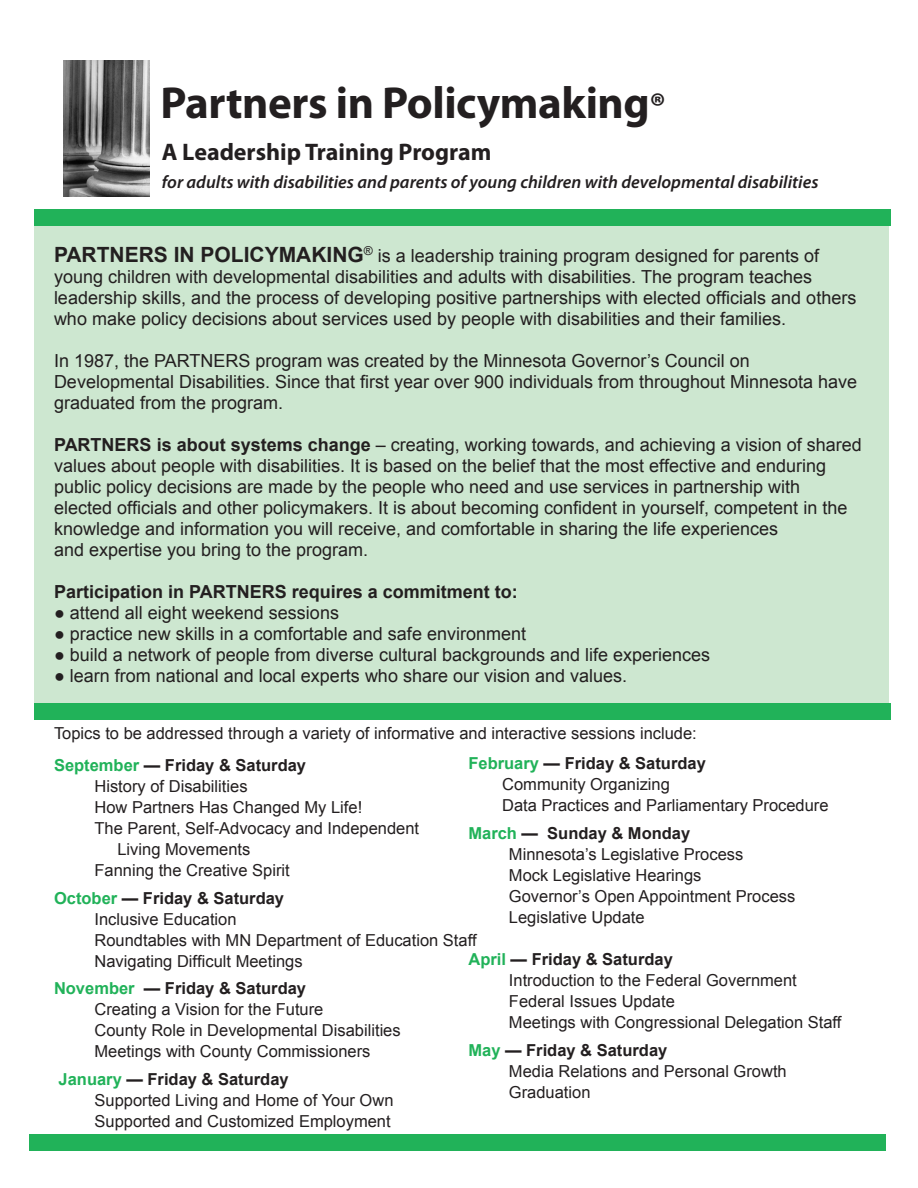
<style>
.page{position:relative;width:918px;height:1188px;background:#fff}
.page>*{position:absolute;margin:0;border:0;box-sizing:border-box;transform-origin:0 0}
.t1{font:700 45px "Myriad Pro";letter-spacing:-.01em;color:#231f20}
.t2{font:700 24px "Myriad Pro";color:#231f20}
.t3{font:18px/21px "Arial";color:#231f20}
.t4{font:italic 600 18px "Myriad Pro";color:#231f20}
.t5{font:700 18px "Arial";color:#231f20}
.t6{font:16.5px "Arial";color:#231f20}
.t7{font:700 16.5px "Arial";color:#231f20}
.s1{font-size:36px}
.s2{font-weight:700;font-size:21px}
.s3{font-weight:700}
.s4{color:#21b259}
</style>
<div class="page">
<div style="left:34px;top:223px;width:855px;height:495px;background:#cde7d0"></div>
<div style="left:35px;top:704px;width:856px;height:16px;background:#21b259"></div>
<div style="left:29px;top:1134px;width:856px;height:16px;background:#21b259"></div>
<div style="left:34px;top:210px;width:857px;height:16px;background:#21b259"></div>
<img style="left:64px;top:60px;width:85px;height:136px">
<p class="t1" style="left:160px;top:73px;width:507px">Partners in Policymaking<span class="s1">®</span></p>
<p class="t2" style="left:162px;top:136px;width:331px">A Leadership Training Program</p>
<p class="t4" style="left:162px;top:171px;width:658px">for adults with disabilities and parents of young children with developmental disabilities</p>
<p class="t3" style="left:54px;top:245px;width:804px"><span class="s2">PARTNERS IN POLICYMAKING</span><sup>®</sup> is a leadership training program designed for parents of young children with developmental disabilities and adults with disabilities. The program teaches leadership skills, and the process of developing positive partnerships with elected officials and others who make policy decisions about services used by people with disabilities and their families.</p>
<p class="t3" style="left:54px;top:350px;width:805px">In 1987, the PARTNERS program was created by the Minnesota Governor’s Council on<br>Developmental Disabilities. Since that first year over 900 individuals from throughout Minnesota have graduated from the program.</p>
<p class="t3" style="left:54px;top:434px;width:809px"><span class="s3">PARTNERS is about systems change</span> – creating, working towards, and achieving a vision of shared values about people with disabilities. It is based on the belief that the most effective and enduring public policy decisions are made by the people who need and use services in partnership with elected officials and other policymakers. It is about becoming confident in yourself, competent in the knowledge and information you will receive, and comfortable in sharing the life experiences</p>
<p class="t3" style="left:54px;top:539px;width:316px">and expertise you bring to the program.</p>
<p class="t5" style="left:54px;top:579px;width:465px">Participation in PARTNERS requires a commitment to:</p>
<p class="t3" style="left:54px;top:602px;width:287px">● attend all eight weekend sessions</p>
<p class="t3" style="left:54px;top:623px;width:474px">● practice new skills in a comfortable and safe environment</p>
<p class="t3" style="left:54px;top:644px;width:658px">● build a network of people from diverse cultural backgrounds and life experiences</p>
<p class="t3" style="left:54px;top:665px;width:575px">● learn from national and local experts who share our vision and values.</p>
<p class="t6" style="left:54px;top:722px;width:644px">Topics to be addressed through a variety of informative and interactive sessions include:</p>
<p class="t7" style="left:54px;top:753px;width:254px"><span class="s4">September</span> — Friday &amp; Saturday</p>
<p class="t6" style="left:94px;top:775px;width:155px">History of Disabilities</p>
<p class="t6" style="left:94px;top:796px;width:269px">How Partners Has Changed My Life!</p>
<p class="t6" style="left:94px;top:817px;width:326px">The Parent, Self-Advocacy and Independent</p>
<p class="t6" style="left:117px;top:838px;width:134px">Living Movements</p>
<p class="t6" style="left:94px;top:859px;width:197px">Fanning the Creative Spirit</p>
<p class="t7" style="left:54px;top:886px;width:232px"><span class="s4">October</span> — Friday &amp; Saturday</p>
<p class="t6" style="left:94px;top:907px;width:144px">Inclusive Education</p>
<p class="t6" style="left:94px;top:928px;width:384px">Roundtables with MN Department of Education Staff</p>
<p class="t6" style="left:94px;top:949px;width:210px">Navigating Difficult Meetings</p>
<p class="t7" style="left:54px;top:977px;width:254px"><span class="s4">November</span> — Friday &amp; Saturday</p>
<p class="t6" style="left:94px;top:998px;width:230px">Creating a Vision for the Future</p>
<p class="t6" style="left:94px;top:1019px;width:308px">County Role in Developmental Disabilities</p>
<p class="t6" style="left:94px;top:1040px;width:277px">Meetings with County Commissioners</p>
<p class="t7" style="left:59px;top:1068px;width:232px"><span class="s4">January</span> — Friday &amp; Saturday</p>
<p class="t6" style="left:94px;top:1089px;width:301px">Supported Living and Home of Your Own</p>
<p class="t6" style="left:94px;top:1110px;width:298px">Supported and Customized Employment</p>
<p class="t7" style="left:468px;top:752px;width:239px"><span class="s4">February</span> — Friday &amp; Saturday</p>
<p class="t6" style="left:502px;top:773px;width:169px">Community Organizing</p>
<p class="t6" style="left:502px;top:794px;width:328px">Data Practices and Parliamentary Procedure</p>
<p class="t7" style="left:468px;top:822px;width:223px"><span class="s4">March</span> — Sunday &amp; Monday</p>
<p class="t6" style="left:509px;top:843px;width:236px">Minnesota’s Legislative Process</p>
<p class="t6" style="left:509px;top:864px;width:194px">Mock Legislative Hearings</p>
<p class="t6" style="left:509px;top:885px;width:288px">Governor’s Open Appointment Process</p>
<p class="t6" style="left:509px;top:906px;width:137px">Legislative Update</p>
<p class="t7" style="left:468px;top:948px;width:206px"><span class="s4">April</span> — Friday &amp; Saturday</p>
<p class="t6" style="left:509px;top:969px;width:289px">Introduction to the Federal Government</p>
<p class="t6" style="left:509px;top:990px;width:167px">Federal Issues Update</p>
<p class="t6" style="left:509px;top:1011px;width:334px">Meetings with Congressional Delegation Staff</p>
<p class="t7" style="left:468px;top:1038px;width:200px"><span class="s4">May</span> — Friday &amp; Saturday</p>
<p class="t6" style="left:509px;top:1060px;width:279px">Media Relations and Personal Growth</p>
<p class="t6" style="left:509px;top:1081px;width:83px">Graduation</p>
</div>
